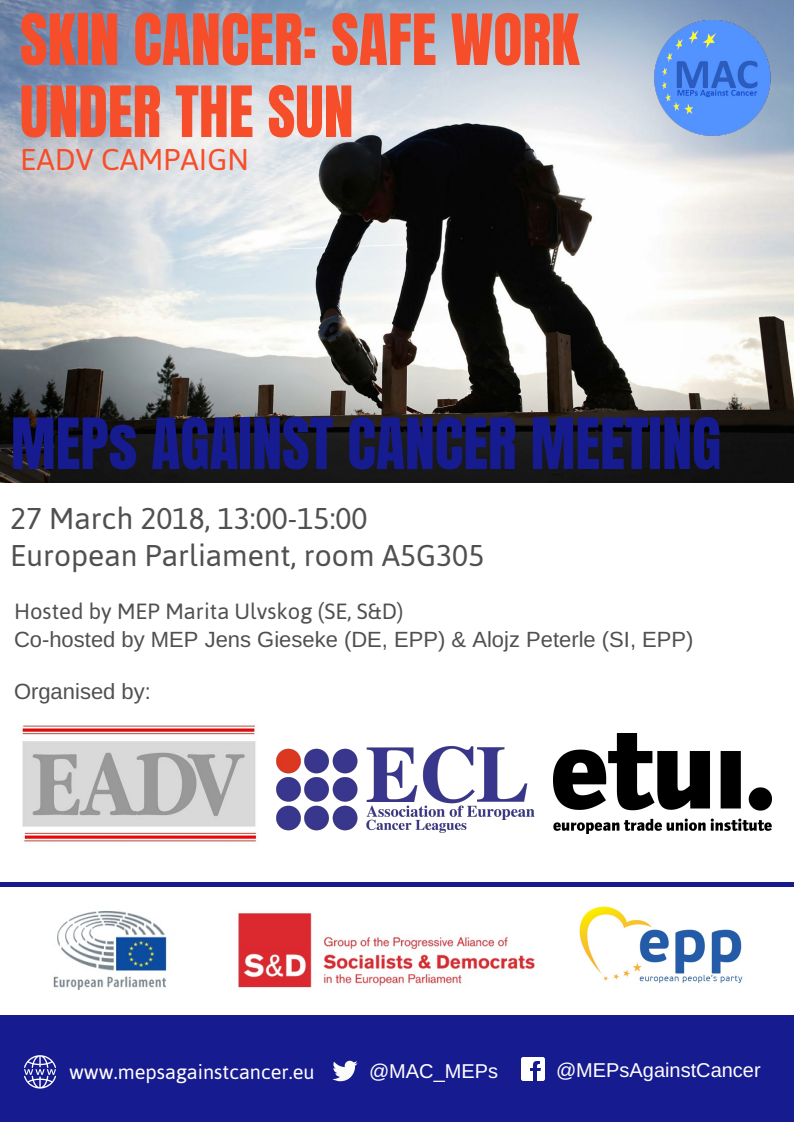
<style>
.page{position:relative;width:794px;height:1122px;background:#fff}
.page>*{position:absolute;margin:0;border:0;box-sizing:border-box;transform-origin:0 0}
.t1{font:60px/72px "Anton";letter-spacing:.005em;color:#f64d2a}
.t2{font:60px "Anton";letter-spacing:.005em;color:#161b90}
.t3{font:30px/37px "Asap";letter-spacing:.005em;color:#505050}
.t4{font:30px "Asap";letter-spacing:.005em;color:#f64d2a}
.t5{font:22px "Arimo";letter-spacing:.005em;color:#505050}
.t6{font:22px "Asap";letter-spacing:.005em;color:#505050}
.t7{font:20px "Arimo";letter-spacing:.005em;color:#fff}
.t8{font:20px "Asap";letter-spacing:.005em;color:#fff}
</style>
<div class="page">
<img style="left:0;top:0;width:794px;height:482px">
<img style="left:276px;top:746px;width:259px;height:87px">
<div style="left:0;top:1015px;width:794px;height:107px;background:#161b90"></div>
<svg style="left:332px;top:1061px;width:26px;height:20px"></svg>
<svg style="left:24px;top:1055px;width:32px;height:34px"></svg>
<div style="left:0;top:882px;width:794px;height:5px;background:#161b90"></div>
<img style="left:22px;top:725px;width:235px;height:117px">
<img style="left:553px;top:733px;width:219px;height:101px">
<img style="left:238px;top:913px;width:297px;height:75px">
<img style="left:53px;top:911px;width:114px;height:79px">
<img style="left:579px;top:906px;width:164px;height:77px">
<svg style="left:521px;top:1057px;width:24px;height:24px"></svg>
<img style="left:653px;top:19px;width:118px;height:118px">
<h1 class="t1" style="left:20px;top:5px;width:561px">SKIN CANCER: SAFE WORK<br>UNDER THE SUN</h1>
<h2 class="t4" style="left:20px;top:142px;width:230px">EADV CAMPAIGN</h2>
<h1 class="t2" style="left:11px;top:401px;width:711px">MEPs AGAINST CANCER MEETING</h1>
<h2 class="t3" style="left:10px;top:500px;width:476px">27 March 2018, 13:00-15:00<br>European Parliament, room A5G305</h2>
<p class="t6" style="left:14px;top:598px;width:391px">Hosted by MEP Marita Ulvskog (SE, S&amp;D)</p>
<p class="t5" style="left:14px;top:627px;width:681px">Co-hosted by MEP Jens Gieseke (DE, EPP) &amp; Alojz Peterle (SI, EPP)</p>
<p class="t5" style="left:14px;top:679px;width:138px">Organised by:</p>
<p class="t8" style="left:69px;top:1060px;width:247px">www.mepsagainstcancer.eu</p>
<p class="t7" style="left:369px;top:1060px;width:131px">@MAC_MEPs</p>
<p class="t7" style="left:556px;top:1059px;width:206px">@MEPsAgainstCancer</p>
</div>
